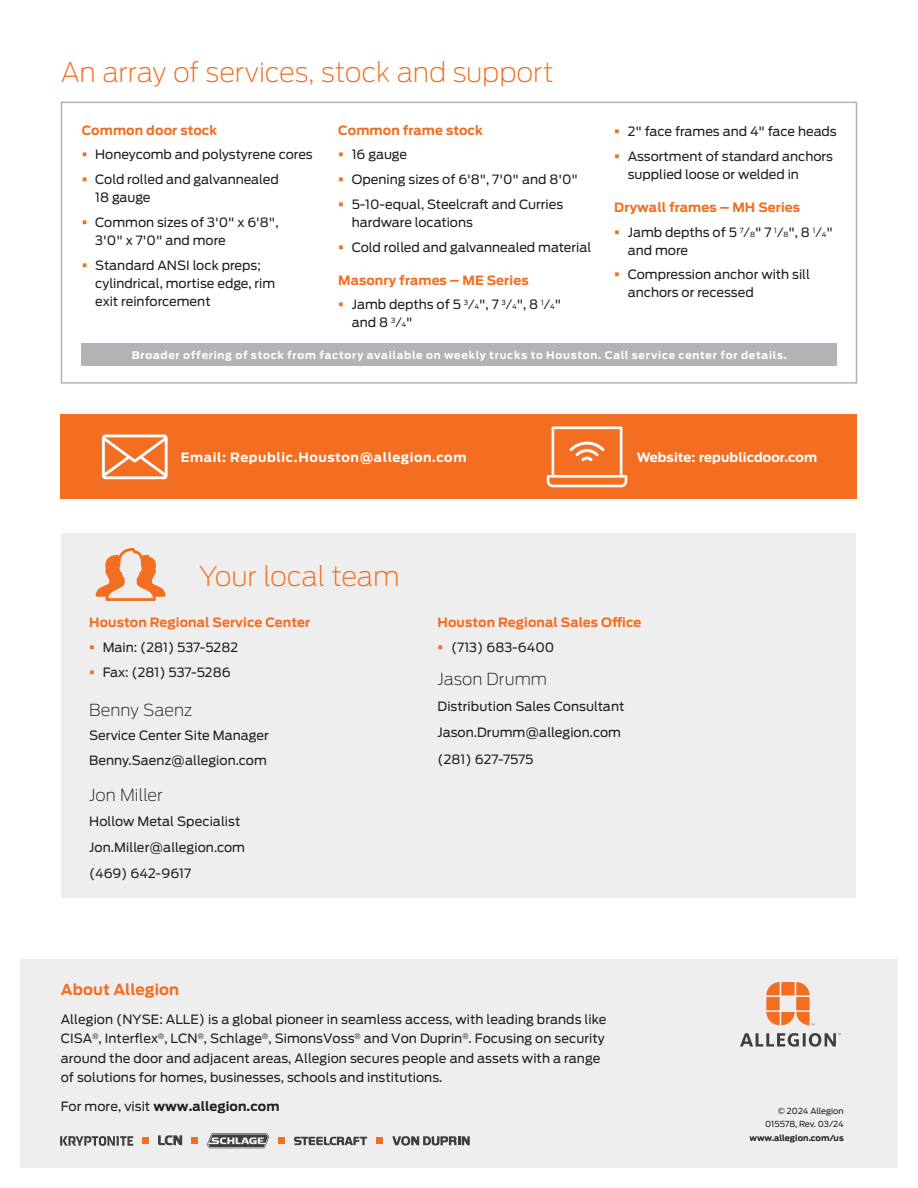
<style>
.page{position:relative;width:918px;height:1188px;background:#fff}
.page>*{position:absolute;margin:0;border:0;box-sizing:border-box;transform-origin:0 0}
.Headline_26_22pt{font:200 27px "Antenna";letter-spacing:-.01em;color:#f36e21}
.Section_subhead_15_18pt{font:200 16.5px "Antenna";letter-spacing:.005em;color:#231f20}
.t1{font:700 15px "Antenna";letter-spacing:.01em;color:#f36e21}
.Body_text_8_5_13pt{font:12.75px/18px "Antenna";color:#231f20}
.Body_Subhead_8_5_13pt{font:700 12.75px "Antenna";letter-spacing:.01em;color:#f36e21}
.Body_Subhead_8_5_13pt-2{font:700 12.75px "Antenna";letter-spacing:.035em;color:#fff}
.t2{font:700 12.75px "Antenna";letter-spacing:.005em;color:#231f20}
.Section_subhead_15_18pt-2{font:12.75px "Antenna";letter-spacing:.005em;color:#231f20}
.Body_Subhead_8_5_13pt-3{font:700 12.75px "Antenna";letter-spacing:.01em;color:#fff}
.Caption_subhead_7_10pt{font:700 10.5px "Antenna";letter-spacing:.07em;color:#fff}
.t3{font:8.25px/13.5px "Antenna";color:#231f20;text-align:right}
.t4{font:700 8.25px "Antenna";color:#231f20}
.s1{color:#f36e21}
.s2{font-size:7.05px}
.s3{font-weight:400}
</style>
<div class="page">
<div style="left:20px;top:959px;width:878px;height:209px;background:#eeeeef"></div>
<svg style="left:158px;top:1135px;width:24px;height:10px"></svg>
<div style="left:142px;top:1137px;width:7px;height:7px;background:#f36e21"></div>
<div style="left:192px;top:1137px;width:6px;height:7px;background:#f36e21"></div>
<svg style="left:392px;top:1136px;width:78px;height:10px"></svg>
<svg style="left:207px;top:1133px;width:62px;height:15px"></svg>
<svg style="left:294px;top:1137px;width:73px;height:8px"></svg>
<div style="left:278px;top:1137px;width:7px;height:7px;background:#f36e21"></div>
<div style="left:377px;top:1137px;width:6px;height:7px;background:#f36e21"></div>
<svg style="left:60px;top:1136px;width:73px;height:10px"></svg>
<svg style="left:766px;top:982px;width:48px;height:43px"></svg>
<svg style="left:740px;top:1033px;width:101px;height:14px"></svg>
<div style="left:62px;top:534px;width:794px;height:364px;background:#eeeeef"></div>
<div style="left:61px;top:102px;width:796px;height:282px;border:2px solid #b2b3b7"></div>
<div style="left:82px;top:343px;width:755px;height:23px;background:#b2b3b7"></div>
<svg style="left:96px;top:548px;width:70px;height:53px"></svg>
<div style="left:61px;top:415px;width:796px;height:84px;background:#f36e21"></div>
<svg style="left:102px;top:435px;width:66px;height:44px"></svg>
<svg style="left:547px;top:426px;width:80px;height:61px"></svg>
<p class="Headline_26_22pt" style="left:61px;top:55px;width:494px">An array of services, stock and support</p>
<p class="Body_Subhead_8_5_13pt" style="left:82px;top:121px;width:137px">Common door stock</p>
<p class="Body_text_8_5_13pt" style="left:82px;top:146px;width:233px"><span class="s1">▪</span> Honeycomb and polystyrene cores</p>
<p class="Body_text_8_5_13pt" style="left:95px;top:170px;width:185px;text-indent:-14px"><span class="s1">▪</span> Cold rolled and galvannealed<br>18 gauge</p>
<p class="Body_text_8_5_13pt" style="left:95px;top:213px;width:185px;text-indent:-14px"><span class="s1">▪</span> Common sizes of 3'0" x 6'8",<br>3'0" x 7'0" and more</p>
<p class="Body_text_8_5_13pt" style="left:95px;top:256px;width:181px;text-indent:-14px"><span class="s1">▪</span> Standard ANSI lock preps; cylindrical, mortise edge, rim exit reinforcement</p>
<p class="Body_Subhead_8_5_13pt" style="left:338px;top:121px;width:146px">Common frame stock</p>
<p class="Body_text_8_5_13pt" style="left:338px;top:146px;width:70px"><span class="s1">▪</span> 16 gauge</p>
<p class="Body_text_8_5_13pt" style="left:338px;top:170px;width:241px"><span class="s1">▪</span> Opening sizes of 6'8", 7'0" and 8'0"</p>
<p class="Body_text_8_5_13pt" style="left:352px;top:195px;width:213px;text-indent:-14px"><span class="s1">▪</span> 5-10-equal, Steelcraft and Curries hardware locations</p>
<p class="Body_text_8_5_13pt" style="left:338px;top:238px;width:255px"><span class="s1">▪</span> Cold rolled and galvannealed material</p>
<p class="Body_Subhead_8_5_13pt" style="left:338px;top:271px;width:192px">Masonry frames – ME Series</p>
<p class="Body_text_8_5_13pt" style="left:352px;top:296px;width:211px;text-indent:-14px"><span class="s1">▪</span> Jamb depths of 5 <sup>3</sup>⁄<span class="s2">4</span>", 7 <sup>3</sup>⁄<span class="s2">4</span>", 8 <sup>1</sup>⁄<span class="s2">4</span>" and 8 <sup>3</sup>⁄<span class="s2">4</span>"</p>
<p class="Body_text_8_5_13pt" style="left:614px;top:122px;width:224px"><span class="s1">▪</span> 2" face frames and 4" face heads</p>
<p class="Body_text_8_5_13pt" style="left:628px;top:147px;width:207px;text-indent:-14px"><span class="s1">▪</span> Assortment of standard anchors supplied loose or welded in</p>
<p class="Body_Subhead_8_5_13pt" style="left:614px;top:198px;width:187px">Drywall frames – MH Series</p>
<p class="Body_text_8_5_13pt" style="left:628px;top:223px;width:207px;text-indent:-14px"><span class="s1">▪</span> Jamb depths of 5 <sup>7</sup>⁄<span class="s2">8</span>" 7 <sup>1</sup>⁄<span class="s2">8</span>", 8 <sup>1</sup>⁄<span class="s2">4</span>" and more</p>
<p class="Body_text_8_5_13pt" style="left:628px;top:266px;width:184px;text-indent:-14px"><span class="s1">▪</span> Compression anchor with sill anchors or recessed</p>
<p class="Caption_subhead_7_10pt" style="left:132px;top:348px;width:657px">Broader offering of stock from factory available on weekly trucks to Houston. Call service center for details.</p>
<p class="Body_Subhead_8_5_13pt-2" style="left:181px;top:449px;width:287px">Email: Republic.Houston@allegion.com</p>
<p class="Body_Subhead_8_5_13pt-3" style="left:637px;top:449px;width:182px">Website: republicdoor.com</p>
<p class="Headline_26_22pt" style="left:199px;top:559px;width:202px">Your local team</p>
<p class="Body_Subhead_8_5_13pt" style="left:89px;top:614px;width:223px">Houston Regional Service Center</p>
<p class="Body_text_8_5_13pt" style="left:89px;top:638px;width:150px"><span class="s1">▪</span> Main: (281) 537-5282</p>
<p class="Body_text_8_5_13pt" style="left:89px;top:663px;width:143px"><span class="s1">▪</span> Fax: (281) 537-5286</p>
<p class="Section_subhead_15_18pt" style="left:89px;top:699px;width:105px">Benny Saenz</p>
<p class="Body_text_8_5_13pt" style="left:89px;top:726px;width:181px">Service Center Site Manager</p>
<p class="Section_subhead_15_18pt-2" style="left:89px;top:752px;width:179px">Benny.Saenz@allegion.com</p>
<p class="Section_subhead_15_18pt" style="left:89px;top:784px;width:75px">Jon Miller</p>
<p class="Body_text_8_5_13pt" style="left:89px;top:812px;width:153px">Hollow Metal Specialist</p>
<p class="Body_text_8_5_13pt" style="left:89px;top:838px;width:157px">Jon.Miller@allegion.com</p>
<p class="Body_text_8_5_13pt" style="left:89px;top:864px;width:103px">(469) 642-9617</p>
<p class="Body_Subhead_8_5_13pt" style="left:438px;top:614px;width:205px">Houston Regional Sales Office</p>
<p class="Body_text_8_5_13pt" style="left:438px;top:638px;width:118px"><span class="s1">▪</span> (713) 683-6400</p>
<p class="Section_subhead_15_18pt" style="left:438px;top:668px;width:111px">Jason Drumm</p>
<p class="Body_text_8_5_13pt" style="left:438px;top:697px;width:188px">Distribution Sales Consultant</p>
<p class="Body_text_8_5_13pt" style="left:438px;top:723px;width:185px">Jason.Drumm@allegion.com</p>
<p class="Body_text_8_5_13pt" style="left:438px;top:750px;width:97px">(281) 627-7575</p>
<p class="t1" style="left:61px;top:979px;width:120px">About Allegion</p>
<p class="Body_text_8_5_13pt" style="left:61px;top:1009px;width:547px;line-height:19.5px">Allegion (NYSE: ALLE) is a global pioneer in seamless access, with leading brands like CISA<sup>®</sup>, Interflex<sup>®</sup>, LCN<sup>®</sup>, Schlage<sup>®</sup>, SimonsVoss<sup>®</sup> and Von Duprin<sup>®</sup>. Focusing on security around the door and adjacent areas, Allegion secures people and assets with a range of solutions for homes, businesses, schools and institutions.</p>
<p class="t2" style="left:61px;top:1097px;width:220px"><span class="s3">For more, visit</span> www.allegion.com</p>
<p class="t3" style="left:765px;top:1104px;width:80px">© 2024 Allegion<br>015578, Rev. 03/24</p>
<p class="t4" style="left:749px;top:1132px;width:96px">www.allegion.com/us</p>
</div>
